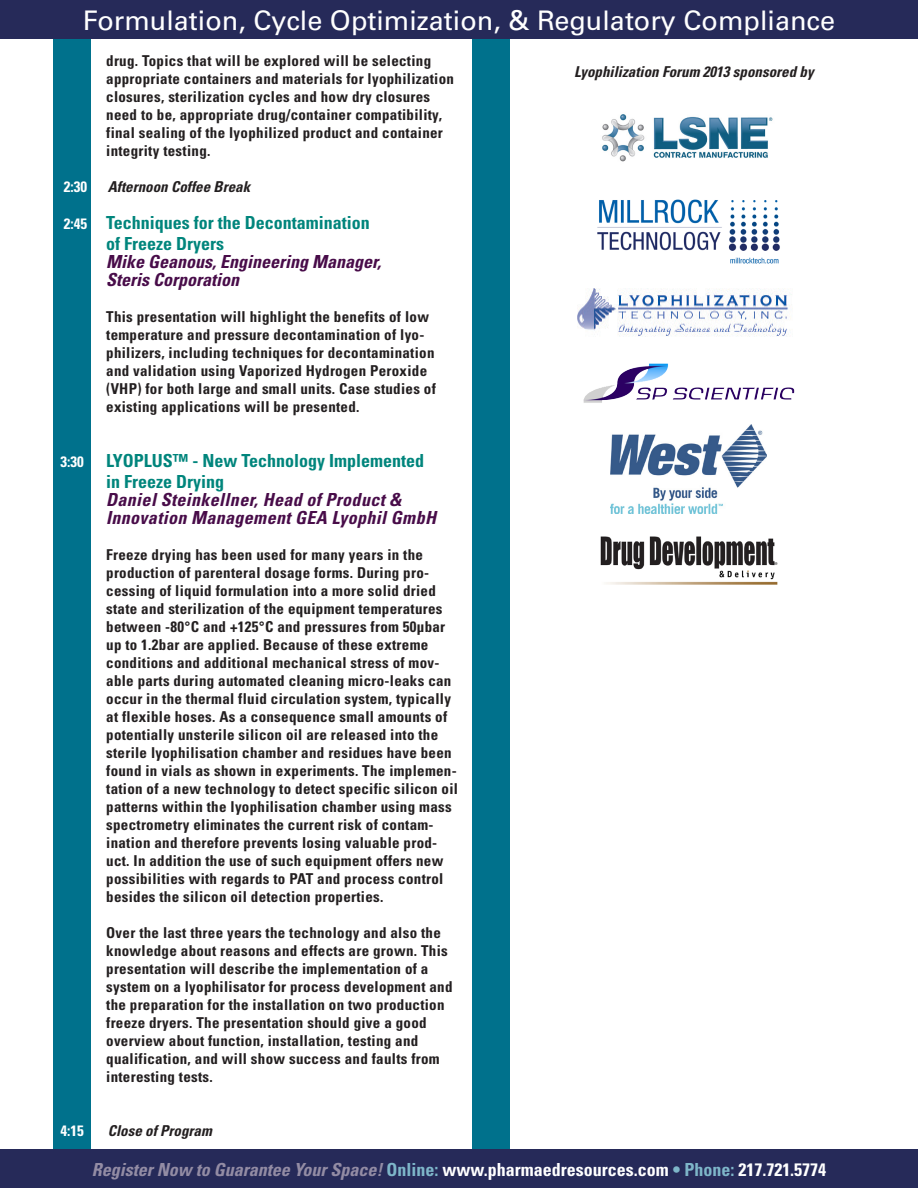
<style>
.page{position:relative;width:918px;height:1188px;background:#fff}
.page>*{position:absolute;margin:0;border:0;box-sizing:border-box;transform-origin:0 0}
.t1{font:27px "Univers";color:#fff}
.t2{font:700 condensed 18px/21.6px "Univers";color:#00857c}
.t3{font:700 condensed 18px "Univers";color:#fff}
.Speaker{font:italic 700 condensed 18px/18px "Univers";letter-spacing:.02em;color:#480c49}
.Speaker-2{font:italic 700 condensed 18px/18px "Univers";color:#480c49}
.Body{font:700 condensed 15px/18px "Univers";letter-spacing:.02em;color:#231f20}
.Speaker-3{font:700 condensed 15px/18px "Univers";letter-spacing:.02em;color:#231f20}
.t4{font:italic 700 condensed 15px "Univers";color:#231f20}
.t5{font:700 condensed 15px "Univers";color:#fff}
.s1{font-size:15px;color:#fff}
.s2{font-style:italic;color:#938ca4}
.s3{color:#7eb6c9}
</style>
<div class="page">
<div style="left:54px;top:0;width:37px;height:1188px;background:#00718c"></div>
<div style="left:472px;top:0;width:38px;height:1188px;background:#00718c"></div>
<div style="left:0;top:0;width:918px;height:39px;background:#262a59"></div>
<div style="left:0;top:1149px;width:918px;height:39px;background:#262a59"></div>
<img style="left:610px;top:425px;width:157px;height:88px">
<img style="left:597px;top:199px;width:183px;height:65px">
<img style="left:602px;top:114px;width:171px;height:48px">
<img style="left:578px;top:289px;width:214px;height:48px">
<img style="left:600px;top:536px;width:178px;height:49px">
<img style="left:583px;top:363px;width:212px;height:40px">
<h1 class="t1" style="left:83px;top:4px;width:754px">Formulation, Cycle Optimization, &amp; Regulatory Compliance</h1>
<p class="Body" style="left:106px;top:52px;width:349px">drug. Topics that will be explored will be selecting appropriate containers and materials for lyophilization closures, sterilization cycles and how dry closures need to be, appropriate drug/container compatibility, final sealing of the lyophilized product and container integrity testing.</p>
<p class="t5" style="left:64px;top:177px;width:25px">2:30</p>
<p class="t4" style="left:108px;top:177px;width:144px">Afternoon Coffee Break</p>
<p class="t2" style="left:106px;top:211px;width:265px;text-indent:-43px"><span class="s1">2:45</span> Techniques for the Decontamination of Freeze Dryers</p>
<p class="Speaker-2" style="left:106px;top:253px;width:276px">Mike Geanous, Engineering Manager,<br>Steris Corporation</p>
<p class="Speaker-3" style="left:106px;top:308px;width:331px">This presentation will highlight the benefits of low temperature and pressure decontamination of lyo&shy;philizers, including techniques for decontamination and validation using Vaporized Hydrogen Peroxide (VHP) for both large and small units. Case studies of existing applications will be presented.</p>
<p class="t4" style="left:574px;top:62px;width:241px">Lyophilization Forum 2013 sponsored by</p>
<p class="t5" style="left:60px;top:452px;width:25px">3:30</p>
<p class="t2" style="left:106px;top:449px;width:319px">LYOPLUS™ - New Technology Implemented in Freeze Drying</p>
<p class="Speaker" style="left:106px;top:491px;width:331px">Daniel Steinkellner, Head of Product &amp;<br>Innovation Management GEA Lyophil GmbH</p>
<p class="Body" style="left:106px;top:546px;width:353px">Freeze drying has been used for many years in the production of parenteral dosage forms. During pro&shy;cessing of liquid formulation into a more solid dried state and sterilization of the equipment temperatures between -80°C and +125°C and pressures from 50µbar up to 1.2bar are applied. Because of these extreme conditions and additional mechanical stress of mov&shy;able parts during automated cleaning micro-leaks can occur in the thermal fluid circulation system, typically at flexible hoses. As a consequence small amounts of potentially unsterile silicon oil are released into the sterile lyophilisation chamber and residues have been found in vials as shown in experiments. The implemen&shy;tation of a new technology to detect specific silicon oil patterns within the lyophilisation chamber using mass spectrometry eliminates the current risk of contam&shy;ination and therefore prevents losing valuable prod&shy;uct. In addition the use of such equipment offers new possibilities with regards to PAT and process control besides the silicon oil detection properties.</p>
<p class="Body" style="left:106px;top:924px;width:348px">Over the last three years the technology and also the knowledge about reasons and effects are grown. This presentation will describe the implementation of a system on a lyophilisator for process development and the preparation for the installation on two production freeze dryers. The presentation should give a good overview about function, installation, testing and qualification, and will show success and faults from interesting tests.</p>
<p class="t5" style="left:60px;top:1122px;width:25px">4:15</p>
<p class="t4" style="left:108px;top:1122px;width:106px">Close of Program</p>
<p class="t3" style="left:92px;top:1158px;width:736px"><span class="s2">Register Now to Guarantee Your Space!</span> <span class="s3">Online:</span> www.pharmaedresources.com <span class="s3">• Phone:</span> 217.721.5774</p>
</div>
